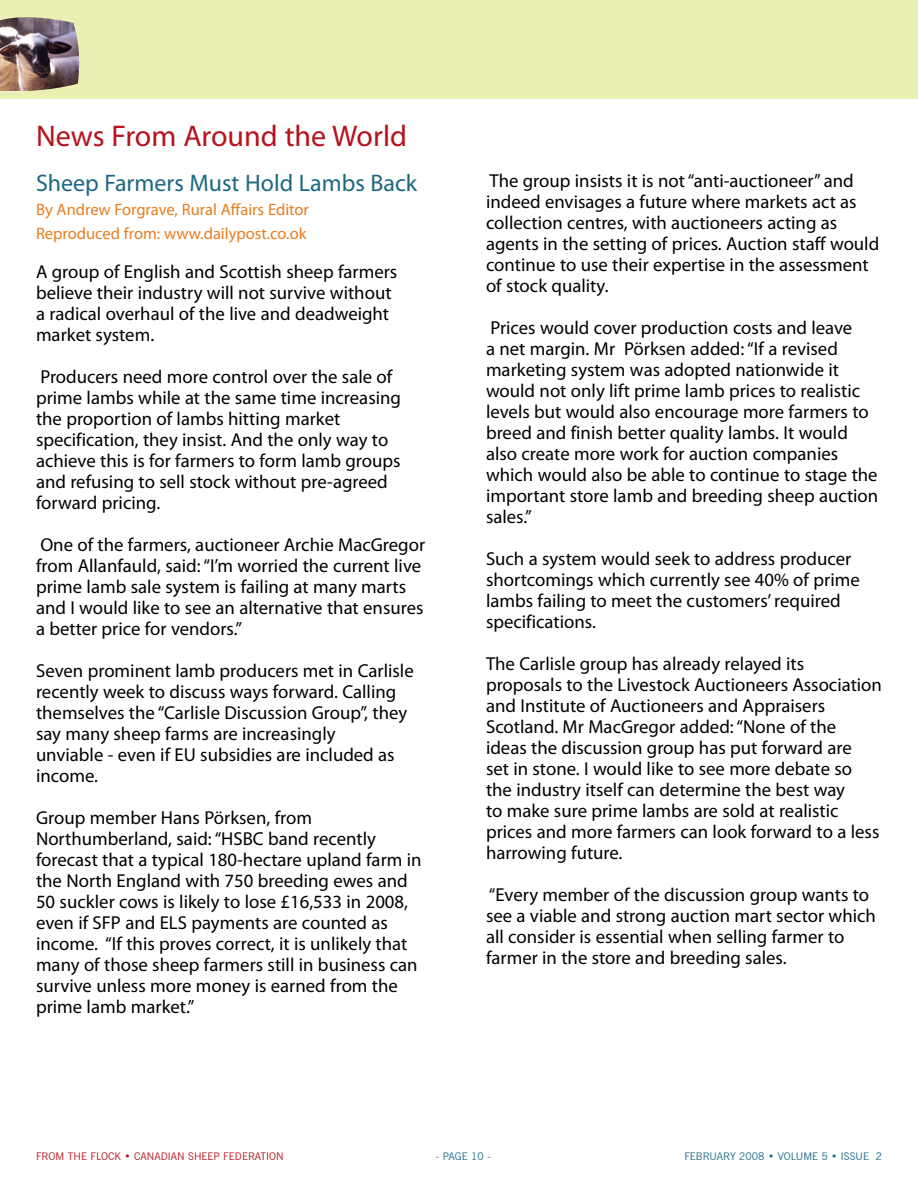
<style>
.page{position:relative;width:918px;height:1188px;background:#fff}
.page>*{position:absolute;margin:0;border:0;box-sizing:border-box;transform-origin:0 0}
.t1{font:30px "Myriad Pro";color:#b5121b}
.t2{font:24px "Myriad Pro";color:#1c6882}
.t3{font:18.75px/21px "Myriad Pro";color:#000}
.t4{font:16.5px/24px "Myriad Pro";color:#e87d1e}
.t5{font:10.5px "News Gothic";color:#b5121b}
.t6{font:10.5px "News Gothic";color:#1c6882}
</style>
<div class="page">
<svg style="left:0;top:0;width:208px;height:99px;background:#cecca0"></svg>
<div style="left:208px;top:0;width:710px;height:99px;background:#eaefb2"></div>
<h1 class="t1" style="left:36px;top:118px;width:373px">News From Around the World</h1>
<p class="t2" style="left:36px;top:168px;width:383px">Sheep Farmers Must Hold Lambs Back</p>
<p class="t4" style="left:36px;top:197px;width:275px">By Andrew Forgrave, Rural Affairs Editor<br>Reproduced from: www.dailypost.co.ok</p>
<p class="t3" style="left:36px;top:260px;width:363px">A group of English and Scottish sheep farmers believe their industry will not survive without a radical overhaul of the live and deadweight market system.</p>
<p class="t3" style="left:36px;top:365px;width:367px">Producers need more control over the sale of prime lambs while at the same time increasing the proportion of lambs hitting market specification, they insist. And the only way to achieve this is for farmers to form lamb groups and refusing to sell stock without pre-agreed forward pricing.</p>
<p class="t3" style="left:36px;top:533px;width:391px">One of the farmers, auctioneer Archie MacGregor from Allanfauld, said: “I’m worried the current live prime lamb sale system is failing at many marts and I would like to see an alternative that ensures a better price for vendors.”</p>
<p class="t3" style="left:36px;top:659px;width:379px">Seven prominent lamb producers met in Carlisle recently week to discuss ways forward. Calling themselves the “Carlisle Discussion Group”, they say many sheep farms are increasingly<br>unviable - even if EU subsidies are included as income.</p>
<p class="t3" style="left:36px;top:806px;width:387px">Group member Hans Pörksen, from Northumberland, said: “HSBC band recently forecast that a typical 180-hectare upland farm in the North England with 750 breeding ewes and 50 suckler cows is likely to lose £16,533 in 2008, even if SFP and ELS payments are counted as income. “If this proves correct, it is unlikely that many of those sheep farmers still in business can survive unless more money is earned from the prime lamb market.”</p>
<p class="t3" style="left:486px;top:169px;width:395px">The group insists it is not “anti-auctioneer” and indeed envisages a future where markets act as collection centres, with auctioneers acting as agents in the setting of prices. Auction staff would continue to use their expertise in the assessment of stock quality.</p>
<p class="t3" style="left:486px;top:316px;width:394px">Prices would cover production costs and leave<br>a net margin. Mr Pörksen added: “If a revised marketing system was adopted nationwide it would not only lift prime lamb prices to realistic levels but would also encourage more farmers to breed and finish better quality lambs. It would also create more work for auction companies which would also be able to continue to stage the important store lamb and breeding sheep auction sales.”</p>
<p class="t3" style="left:486px;top:547px;width:375px">Such a system would seek to address producer shortcomings which currently see 40% of prime lambs failing to meet the customers’ required specifications.</p>
<p class="t3" style="left:486px;top:652px;width:398px">The Carlisle group has already relayed its proposals to the Livestock Auctioneers Association and Institute of Auctioneers and Appraisers Scotland. Mr MacGregor added: “None of the<br>ideas the discussion group has put forward are<br>set in stone. I would like to see more debate so the industry itself can determine the best way<br>to make sure prime lambs are sold at realistic prices and more farmers can look forward to a less harrowing future.</p>
<p class="t3" style="left:486px;top:883px;width:392px">“Every member of the discussion group wants to see a viable and strong auction mart sector which all consider is essential when selling farmer to farmer in the store and breeding sales.</p>
<p class="t5" style="left:36px;top:1150px;width:249px">FROM THE FLOCK • CANADIAN SHEEP FEDERATION</p>
<p class="t6" style="left:436px;top:1150px;width:56px">- PAGE 10 -</p>
<p class="t6" style="left:684px;top:1150px;width:199px">FEBRUARY 2008 • VOLUME 5 • ISSUE 2</p>
</div>
